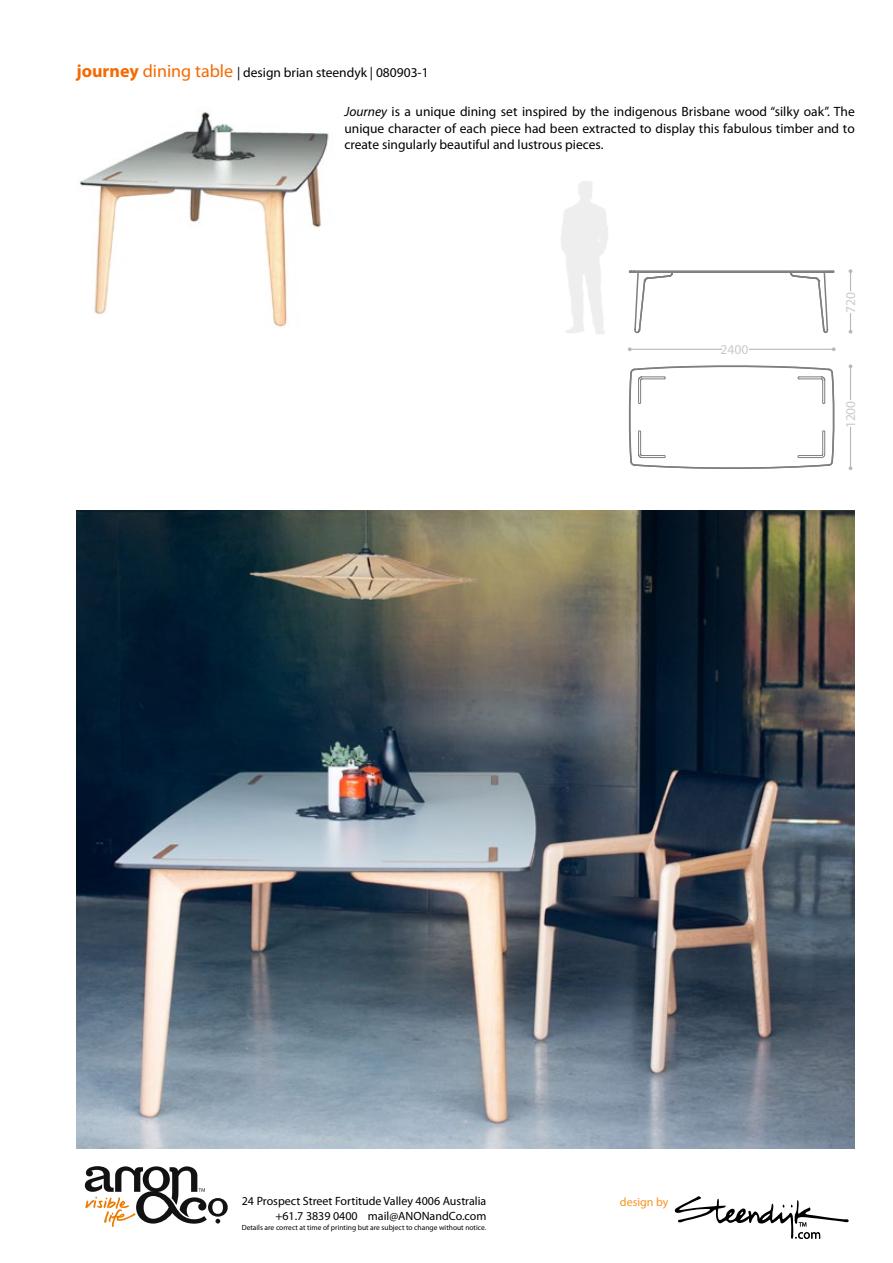
<style>
.page{position:relative;width:893px;height:1263px;background:#fff}
.page>*{position:absolute;margin:0;border:0;box-sizing:border-box;transform-origin:0 0}
.t1{font:13.5px/16.2px "Myriad Pro";color:#000;text-align:justify}
.t2{font:13.5px "Myriad Pro";color:#c9cacc}
.t3{font:12px "Myriad Pro";color:#000}
.t4{font:12px "Myriad Pro";color:#f79421}
.t5{font:7.5px "Myriad Pro";color:#000}
.s1{font-weight:700;font-size:18px;color:#f56a00}
.s2{font-size:18px;color:#f56a00}
.s3{font-style:italic}
</style>
<div class="page">
<img style="left:77px;top:510px;width:778px;height:638px">
<img style="left:79px;top:112px;width:250px;height:215px">
<svg style="left:629px;top:365px;width:205px;height:104px"></svg>
<hr style="left:634px;top:271px;width:195px;height:2px;background:#7f7f7f">
<hr style="left:634px;top:270px;width:195px;height:2px;background:#7f7f7f">
<svg style="left:630px;top:270px;width:44px;height:64px"></svg>
<svg style="left:789px;top:270px;width:45px;height:63px"></svg>
<svg style="left:849px;top:269px;width:3px;height:22px"></svg>
<svg style="left:849px;top:313px;width:3px;height:21px"></svg>
<hr style="left:850px;top:427px;width:1px;height:41px;background:#b8b7b7">
<hr style="left:850px;top:366px;width:1px;height:34px;background:#b8b7b7">
<hr style="left:630px;top:349px;width:92px;height:1px;background:#b8b7b7">
<hr style="left:749px;top:349px;width:85px;height:1px;background:#b8b7b7">
<svg style="left:832px;top:347px;width:4px;height:4px"></svg>
<svg style="left:628px;top:347px;width:4px;height:4px"></svg>
<svg style="left:675px;top:1196px;width:174px;height:43px"></svg>
<svg style="left:85px;top:1166px;width:143px;height:61px"></svg>
<p class="t1" style="left:77px;top:64px;width:354px"><span class="s1">journey</span> <span class="s2">dining table</span> | design brian steendyk | 080903-1</p>
<p class="t1" style="left:344px;top:104px;width:512px"><span class="s3">Journey</span> is a unique dining set inspired by the indigenous Brisbane wood “silky oak”. The unique character of each piece had been extracted to display this fabulous timber and to create singularly beautiful and lustrous pieces.</p>
<p class="t2" style="left:710px;top:341px;width:29px">2400</p>
<p class="t2" style="left:721px;top:341px;width:29px">2400</p>
<p class="t2" style="left:842px;top:313px;width:22px;rotate:-90deg">720</p>
<p class="t2" style="left:842px;top:428px;width:29px;rotate:-90deg">1200</p>
<p class="t3" style="left:242px;top:1194px;width:246px">24 Prospect Street Fortitude Valley 4006 Australia</p>
<p class="t4" style="left:620px;top:1194px;width:50px">design by</p>
<p class="t3" style="left:275px;top:1208px;width:213px">+61.7 3839 0400 mail@ANONandCo.com</p>
<p class="t5" style="left:242px;top:1222px;width:246px">Details are correct at time of printing but are subject to change without notice.</p>
</div>
